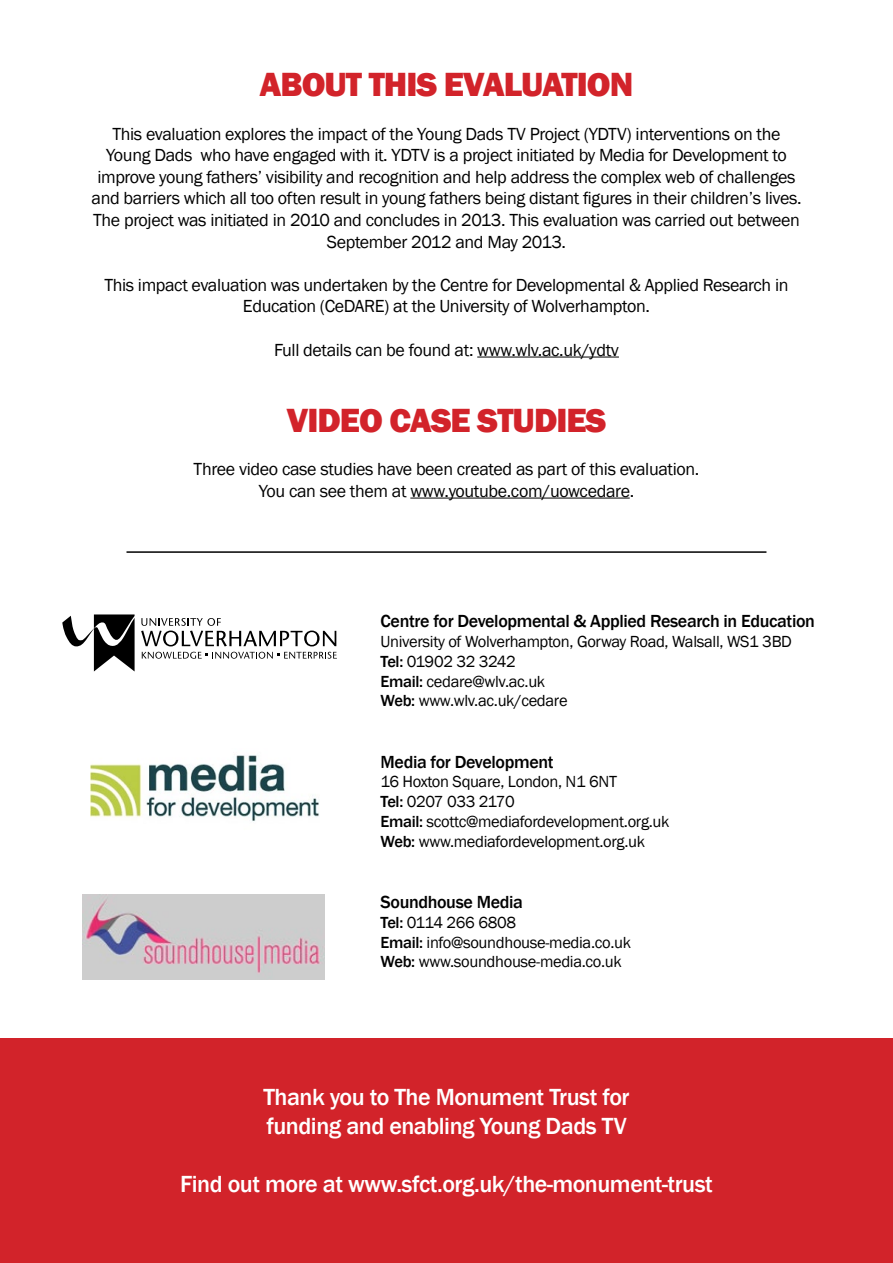
<style>
.page{position:relative;width:893px;height:1263px;background:#fff}
.page>*{position:absolute;margin:0;border:0;box-sizing:border-box;transform-origin:0 0}
.t1{font:800 34.5px "Franklin Gothic";letter-spacing:-.03em;color:#d2232a}
.t2{font:500 24px/28.8px "Franklin Gothic";letter-spacing:-.02em;color:#fff}
.t3{font:18px/21.6px "Franklin Gothic";letter-spacing:-.02em;color:#000;text-align:center}
.t4{font:500 18px "Franklin Gothic";letter-spacing:-.02em;color:#000}
.t5{font:16.5px/19.8px "Franklin Gothic";letter-spacing:-.02em;color:#000}
.s1{font-weight:500}
</style>
<div class="page">
<div style="left:0;top:1038px;width:893px;height:225px;background:#d2232a"></div>
<hr style="left:477px;top:357px;width:142px;height:1px;background:#000">
<hr style="left:410px;top:498px;width:220px;height:1px;background:#000">
<svg style="left:62px;top:614px;width:73px;height:57px"></svg>
<svg style="left:141px;top:618px;width:195px;height:28px"></svg>
<svg style="left:142px;top:652px;width:195px;height:7px"></svg>
<img style="left:82px;top:894px;width:242px;height:85px">
<img style="left:91px;top:755px;width:228px;height:67px">
<hr style="left:126px;top:551px;width:640px;height:2px;background:#000">
<h1 class="t1" style="left:260px;top:63px;width:375px">ABOUT THIS EVALUATION</h1>
<p class="t3" style="left:92px;top:123px;width:711px">This evaluation explores the impact of the Young Dads TV Project (YDTV) interventions on the Young Dads who have engaged with it. YDTV is a project initiated by Media for Development to improve young fathers’ visibility and recognition and help address the complex web of challenges and barriers which all too often result in young fathers being distant figures in their children’s lives.<br>The project was initiated in 2010 and concludes in 2013. This evaluation was carried out between September 2012 and May 2013.</p>
<p class="t3" style="left:243px;top:274px;width:547px;text-align:left;text-indent:-139px">This impact evaluation was undertaken by the Centre for Developmental &amp; Applied Research in<br>Education (CeDARE</p>
<p class="t3" style="left:384px;top:296px;width:267px">) at the University of Wolverhampton.</p>
<p class="t3" style="left:274px;top:339px;width:346px">Full details can be found at: www.wlv.ac.uk/ydtv</p>
<h1 class="t1" style="left:287px;top:398px;width:300px">VIDEO CASE STUDIES</h1>
<p class="t3" style="left:194px;top:459px;width:507px">Three video case studies have been created as part of this evaluation.<br>You can see them at www.youtube.com/uowcedare.</p>
<p class="t4" style="left:381px;top:610px;width:436px">Centre for Developmental &amp; Applied Research in Education</p>
<p class="t5" style="left:381px;top:632px;width:411px">University of Wolverhampton, Gorway Road, Walsall, WS1 3BD <span class="s1">Tel:</span> 01902 32 3242<br><span class="s1">Email:</span> cedare@wlv.ac.uk<br><span class="s1">Web:</span> www.wlv.ac.uk/cedare</p>
<p class="t4" style="left:381px;top:750px;width:175px">Media for Development</p>
<p class="t5" style="left:381px;top:772px;width:290px">16 Hoxton Square, London, N 1 6NT<br><span class="s1">Tel:</span> 0207 033 2170<br><span class="s1">Email:</span> scottc@mediafordevelopment.org.uk <span class="s1">Web:</span> www.mediafordevelopment.org.uk</p>
<p class="t4" style="left:381px;top:891px;width:144px">Soundhouse Media</p>
<p class="t5" style="left:381px;top:913px;width:252px"><span class="s1">Tel:</span> 0114 266 6808<br><span class="s1">Email:</span> info@soundhouse-media.co.uk<br><span class="s1">Web:</span> www.soundhouse-media.co.uk</p>
<h2 class="t2" style="left:263px;top:1083px;width:368px">Thank you to The Monument Trust for funding and enabling Young Dads TV</h2>
<h2 class="t2" style="left:180px;top:1170px;width:534px">Find out more at www.sfct.org.uk/the-monument-trust</h2>
</div>
